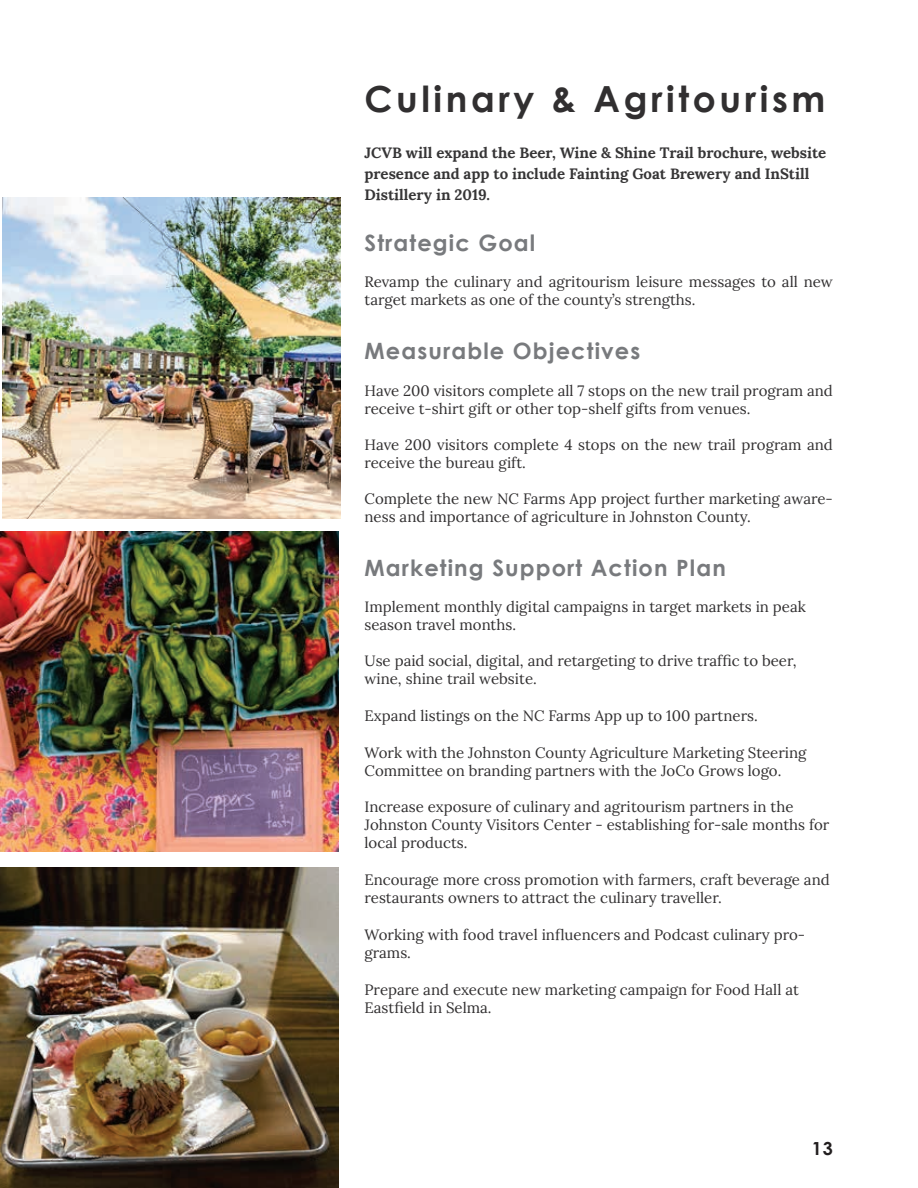
<style>
.page{position:relative;width:918px;height:1188px;background:#fff}
.page>*{position:absolute;margin:0;border:0;box-sizing:border-box;transform-origin:0 0}
.t1{font:700 36px "Century Gothic";letter-spacing:.1em;color:#312f30}
.t2{font:700 22.5px "Century Gothic";letter-spacing:.05em;color:#787a7d}
.t3{font:700 18px "Century Gothic";color:#231f20}
.t4{font:15px/18px "Lora";color:#312f30}
.t5{font:700 15px/21px "Lora";color:#363536}
</style>
<div class="page">
<img style="left:2px;top:198px;width:339px;height:320px">
<img style="left:0;top:531px;width:339px;height:321px">
<img style="left:0;top:868px;width:339px;height:320px">
<h1 class="t1" style="left:365px;top:72px;width:462px">Culinary &amp; Agritourism</h1>
<p class="t5" style="left:365px;top:141px;width:463px">JCVB will expand the Beer, Wine &amp; Shine Trail brochure, website presence and app to include Fainting Goat Brewery and InStill<br>Distillery in 2019.</p>
<h2 class="t2" style="left:365px;top:226px;width:172px">Strategic Goal</h2>
<p class="t4" style="left:365px;top:272px;width:470px">Revamp the culinary and agritourism leisure messages to all new target markets as one of the county’s strengths.</p>
<h2 class="t2" style="left:365px;top:334px;width:277px">Measurable Objectives</h2>
<p class="t4" style="left:365px;top:380px;width:470px">Have 200 visitors complete all 7 stops on the new trail program and receive t-shirt gift or other top-shelf gifts from venues.</p>
<p class="t4" style="left:365px;top:434px;width:470px">Have 200 visitors complete 4 stops on the new trail program and receive the bureau gift.</p>
<p class="t4" style="left:365px;top:488px;width:470px">Complete the new NC Farms App project further marketing aware&shy;ness and importance of agriculture in Johnston County.</p>
<h2 class="t2" style="left:365px;top:550px;width:363px">Marketing Support Action Plan</h2>
<p class="t4" style="left:365px;top:596px;width:443px">Implement monthly digital campaigns in target markets in peak season travel months.</p>
<p class="t4" style="left:365px;top:651px;width:434px">Use paid social, digital, and retargeting to drive traffic to beer, wine, shine trail website.</p>
<p class="t4" style="left:365px;top:706px;width:395px">Expand listings on the NC Farms App up to 100 partners.</p>
<p class="t4" style="left:365px;top:742px;width:443px">Work with the Johnston County Agriculture Marketing Steering<br>Committee on branding partners with the JoCo Grows logo.</p>
<p class="t4" style="left:365px;top:797px;width:466px">Increase exposure of culinary and agritourism partners in the<br>Johnston County Visitors Center - establishing for-sale months for local products.</p>
<p class="t4" style="left:365px;top:870px;width:467px">Encourage more cross promotion with farmers, craft beverage and restaurants owners to attract the culinary traveller.</p>
<p class="t4" style="left:365px;top:924px;width:442px">Working with food travel influencers and Podcast culinary pro&shy;grams.</p>
<p class="t4" style="left:365px;top:979px;width:436px">Prepare and execute new marketing campaign for Food Hall at<br>Eastfield in Selma.</p>
<p class="t3" style="left:812px;top:1134px;width:23px">13</p>
</div>
